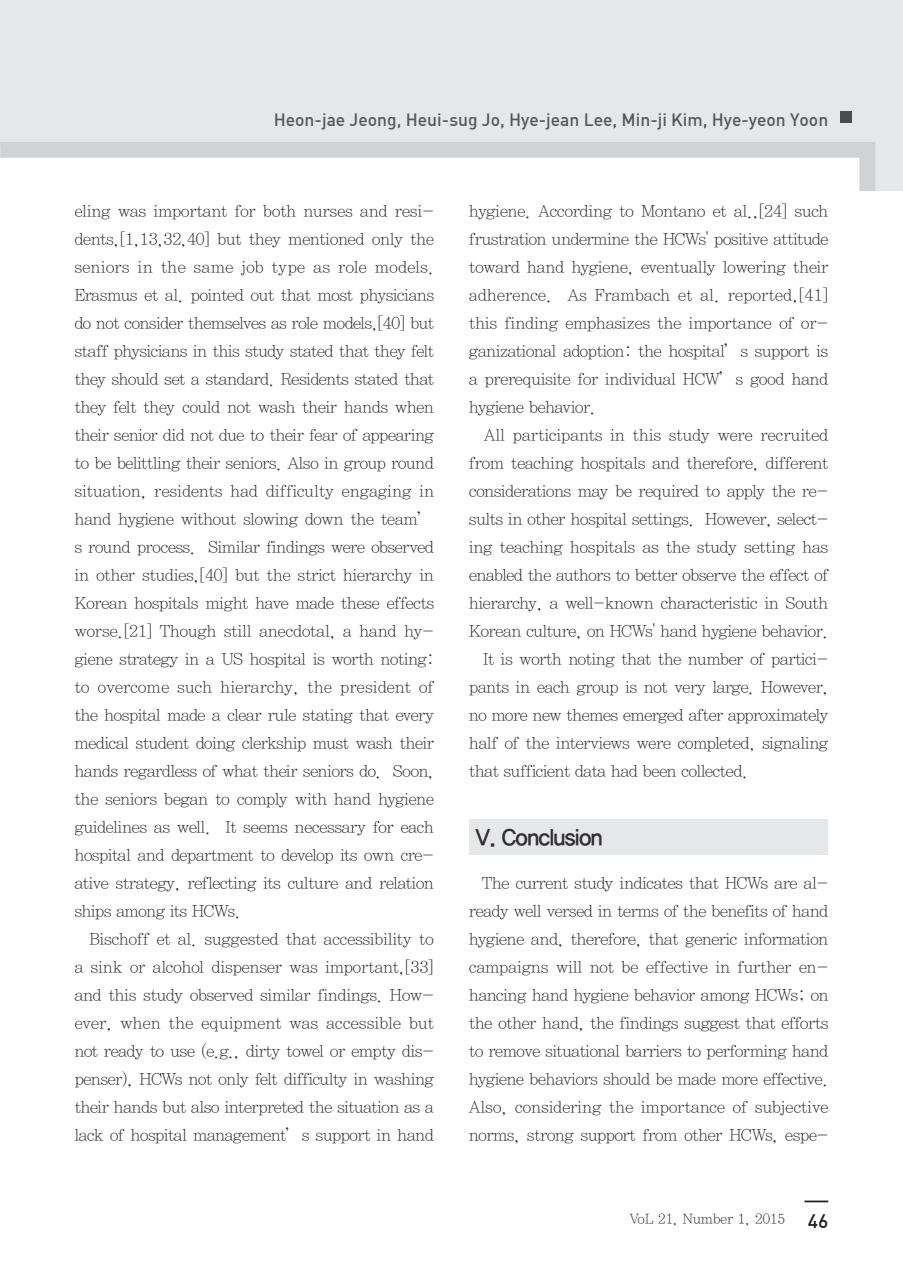
<style>
.page{position:relative;width:903px;height:1275px;background:#fff}
.page>*{position:absolute;margin:0;border:0;box-sizing:border-box;transform-origin:0 0}
.t1{font:22.75px "YDIYGO340";letter-spacing:-.04em;color:#312f30;scale:.95 1}
.t2{font:19.25px "Dinmed";color:#231f20}
.t3{font:17.5px "Dinmed";color:#57585a}
.t4{font:16.62px/28px "YDIY Mj O310";letter-spacing:-.04em;color:#231f20;text-align:justify}
.t5{font:14px "YDIY Mj O310";letter-spacing:-.02em;color:#231f20}
</style>
<div class="page">
<div style="left:469px;top:819px;width:359px;height:36px;background:#e6e7e9"></div>
<div style="left:0;top:0;width:903px;height:191px;background:#e6e7e9"></div>
<svg style="left:0;top:134px;width:883px;height:57px"></svg>
<div style="left:840px;top:112px;width:11px;height:11px;background:#4b4c4d"></div>
<hr style="left:804px;top:1200px;width:24px;height:2px;background:#231f20">
<p class="t3" style="left:274px;top:108px;width:556px">Heon-jae Jeong, Heui-sug Jo, Hye-jean Lee, Min-ji Kim, Hye-yeon Yoon</p>
<p class="t4" style="left:74px;top:198px;width:361px">eling was important for both nurses and resi&shy;dents,[1,13,32,40] but they mentioned only the seniors in the same job type as role models.<br>Erasmus et al. pointed out that most physicians do not consider themselves as role models,[40] but staff physicians in this study stated that they felt they should set a standard. Residents stated that they felt they could not wash their hands when their senior did not due to their fear of appearing to be belittling their seniors. Also in group round situation, residents had difficulty engaging in hand hygiene without slowing down the team’ s round process. Similar findings were observed in other studies,[40] but the strict hierarchy in Korean hospitals might have made these effects worse.[21] Though still anecdotal, a hand hy&shy;giene strategy in a US hospital is worth noting: to overcome such hierarchy, the president of the hospital made a clear rule stating that every medical student doing clerkship must wash their hands regardless of what their seniors do. Soon, the seniors began to comply with hand hygiene guidelines as well. It seems necessary for each hospital and department to develop its own cre&shy;ative strategy, reflecting its culture and relation ships among its HCWs.</p>
<p class="t4" style="left:74px;top:926px;width:361px;text-indent:15px">Bischoff et al. suggested that accessibility to a sink or alcohol dispenser was important,[33] and this study observed similar findings. How&shy;ever, when the equipment was accessible but not ready to use (e.g., dirty towel or empty dis&shy;penser), HCWs not only felt difficulty in washing their hands but also interpreted the situation as a lack of hospital management’s support in hand</p>
<p class="t4" style="left:469px;top:198px;width:361px">hygiene. According to Montano et al.,[24] such frustration undermine the HCWs' positive attitude toward hand hygiene, eventually lowering their adherence. As Frambach et al. reported,[41] this finding emphasizes the importance of or&shy;ganizational adoption: the hospital’s support is a prerequisite for individual HCW’s good hand hygiene behavior.</p>
<p class="t4" style="left:469px;top:422px;width:361px;text-indent:15px">All participants in this study were recruited from teaching hospitals and therefore, different considerations may be required to apply the re&shy;sults in other hospital settings. However, select&shy;ing teaching hospitals as the study setting has enabled the authors to better observe the effect of hierarchy, a well-known characteristic in South Korean culture, on HCWs' hand hygiene behavior.</p>
<p class="t4" style="left:469px;top:646px;width:361px;text-indent:14px">It is worth noting that the number of partici&shy;pants in each group is not very large. However, no more new themes emerged after approximately half of the interviews were completed, signaling that sufficient data had been collected.</p>
<p class="t1" style="left:475px;top:824px;width:135px">V. Conclusion</p>
<p class="t4" style="left:469px;top:870px;width:361px;text-indent:13px">The current study indicates that HCWs are al&shy;ready well versed in terms of the benefits of hand hygiene and, therefore, that generic information campaigns will not be effective in further en&shy;hancing hand hygiene behavior among HCWs; on the other hand, the findings suggest that efforts to remove situational barriers to performing hand hygiene behaviors should be made more effective.<br>Also, considering the importance of subjective norms, strong support from other HCWs, espe-</p>
<p class="t5" style="left:629px;top:1212px;width:157px">VoL 21, Number 1, 2015</p>
<p class="t2" style="left:808px;top:1208px;width:22px">46</p>
</div>
